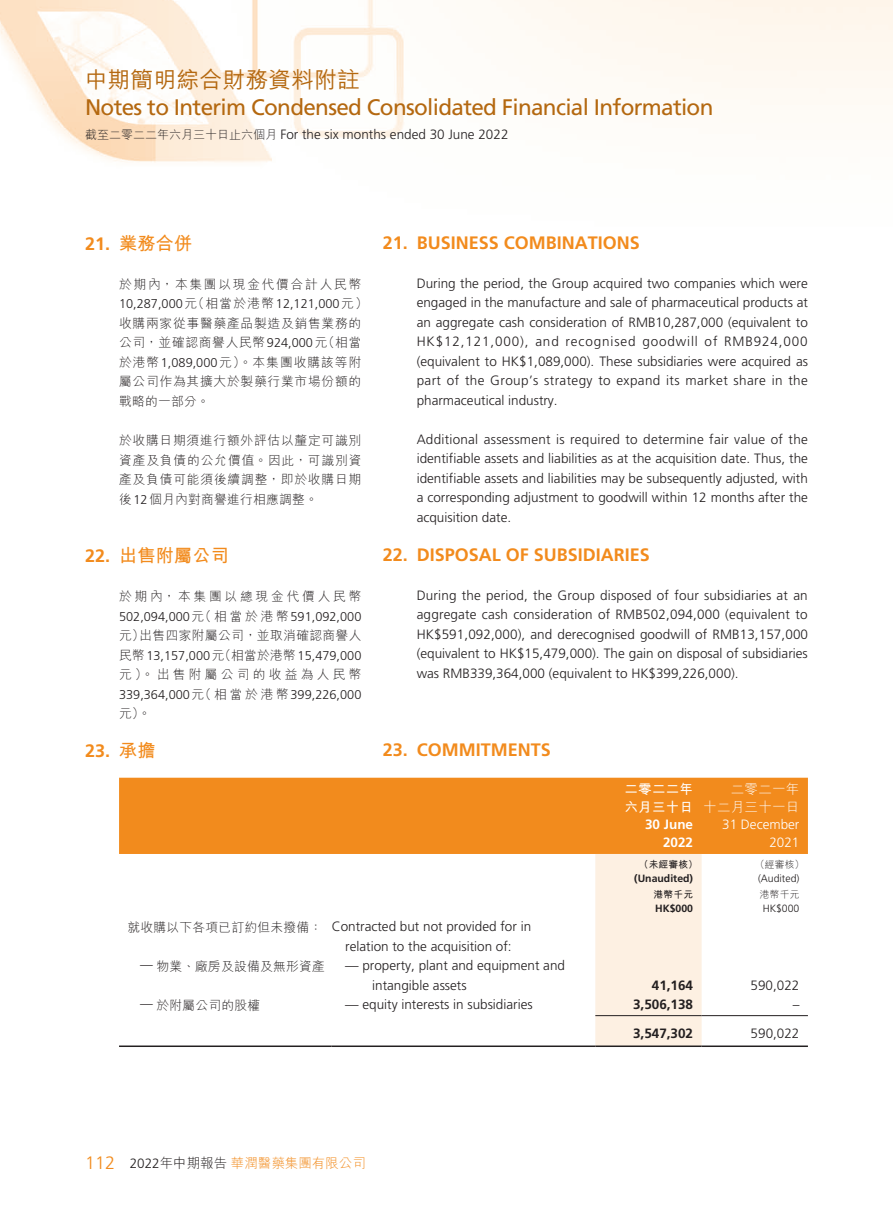
<style>
.page{position:relative;width:893px;height:1212px;background:#fff}
.page>*{position:absolute;margin:0;border:0;box-sizing:border-box;transform-origin:0 0}
.t1{font:22.5px "Frutiger LT Std";letter-spacing:-.03em;color:#b46810}
.t2{font:500 22.5px "M Hei HK";letter-spacing:.02em;color:#b46810}
.t3{font:700 18px "Frutiger LT Std";color:#f28b1d}
.t4{font:700 18px "M Hei HK";letter-spacing:.02em;color:#f28b1d}
.t5{font:300 13.5px/19.5px "Frutiger LT Std";color:#231f20;text-align:justify}
.t6{font:700 13.5px "Frutiger LT Std";color:#231f20}
.t7{font:300 13.5px "M Hei HK";color:#f28b1d}
.t8{font:300 13.5px/18px "Frutiger LT Std";color:#fff;text-align:right}
.t9{font:300 13.5px/18px "M Hei HK";letter-spacing:.02em;color:#fff;text-align:right}
.t10{font:700 13.5px/18px "M Hei HK";letter-spacing:.02em;color:#fff}
.t11{font:700 13.5px/18px "Frutiger LT Std";color:#fff;text-align:right}
.t12{font:300 12.75px/19.5px "M Hei HK";letter-spacing:.065em;color:#231f20;text-align:justify}
.t13{font:300 12.75px "Frutiger LT Std";color:#231f20}
.t14{font:300 12.75px "M Hei HK";letter-spacing:.02em;color:#231f20}
.t15{font:300 12.75px "M Hei HK";letter-spacing:.03em;color:#231f20}
.t16{font:300 12.75px "M Hei HK";letter-spacing:.135em;color:#231f20}
.t17{font:300 12.75px "M Hei HK";letter-spacing:.215em;color:#231f20}
.t18{font:300 12.75px "M Hei HK";letter-spacing:.255em;color:#231f20}
.t19{font:700 10.5px "Frutiger LT Std";color:#231f20}
.t20{font:300 10.5px "Frutiger LT Std";color:#231f20}
.t21{font:700 9.75px "M Hei HK";letter-spacing:.02em;color:#231f20}
.t22{font:300 9.75px "M Hei HK";letter-spacing:.02em;color:#231f20}
.s1{font-family:"M Hei HK";font-size:12px}
.s2{font-family:"Frutiger LT Std"}
.s3{font-family:"M Hei HK"}
.s4{font-family:"M Hei HK";font-size:12.75px}
.s5{font-family:"Frutiger LT Std";font-size:18px}
.s6{font-family:"Frutiger LT Std";color:#231f20}
.s7{color:#231f20}
</style>
<div class="page">
<img style="left:0;top:0;width:893px;height:1017px">
<div style="left:119px;top:778px;width:689px;height:76px;background:#f28b1d"></div>
<div style="left:595px;top:854px;width:107px;height:191px;background:#fdf0e2"></div>
<hr style="left:595px;top:1015px;width:107px;height:1px;background:#231f20">
<hr style="left:702px;top:1015px;width:106px;height:1px;background:#231f20">
<hr style="left:119px;top:1045px;width:213px;height:2px;background:#231f20">
<hr style="left:332px;top:1045px;width:263px;height:2px;background:#231f20">
<hr style="left:595px;top:1045px;width:107px;height:2px;background:#231f20">
<hr style="left:702px;top:1045px;width:106px;height:2px;background:#231f20">
<h1 class="t2" style="left:85px;top:64px;width:276px">中期簡明綜合財務資料附註</h1>
<h1 class="t1" style="left:85px;top:94px;width:630px">Notes to Interim Condensed Consolidated Financial Information</h1>
<p class="t5" style="left:85px;top:125px;width:425px"><span class="s1">截至二零二二年六月三十日止六個月</span> For the six months ended 30 June 2022</p>
<h2 class="t4" style="left:85px;top:230px;width:109px"><span class="s2">21.</span> 業務合併</h2>
<p class="t16" style="left:119px;top:278px;width:244px">於期內，本集團以現金代價合計人民幣</p>
<p class="t13" style="left:119px;top:297px;width:250px">10,287,000<span class="s3">元（相當於港幣</span>12,121,000<span class="s3">元）</span></p>
<p class="t12" style="left:119px;top:313px;width:244px">收購兩家從事醫藥產品製造及銷售業務的公司，並確認商譽人民幣<span class="s2">924,000</span>元（相當於港幣<span class="s2">1,089,000</span>元）。本集團收購該等附屬公司作為其擴大於製藥行業市場份額的戰略的一部分。</p>
<p class="t12" style="left:119px;top:430px;width:244px">於收購日期須進行額外評估以釐定可識別資產及負債的公允價值。因此，可識別資產及負債可能須後續調整，即於收購日期後<span class="s2">12</span>個月內對商譽進行相應調整。</p>
<h2 class="t4" style="left:85px;top:542px;width:145px"><span class="s2">22.</span> 出售附屬公司</h2>
<p class="t17" style="left:119px;top:590px;width:244px">於期內，本集團以總現金代價人民幣</p>
<p class="t13" style="left:119px;top:609px;width:244px">502,094,000<span class="s3">元（相當於港幣</span>591,092,000</p>
<p class="t15" style="left:119px;top:629px;width:244px">元）出售四家附屬公司，並取消確認商譽人</p>
<p class="t13" style="left:119px;top:648px;width:244px"><span class="s3">民幣</span>13,157,000<span class="s3">元（相當於港幣</span>15,479,000</p>
<p class="t18" style="left:119px;top:668px;width:244px">元）。出售附屬公司的收益為人民幣</p>
<p class="t13" style="left:119px;top:687px;width:244px">339,364,000<span class="s3">元（相當於港幣</span>399,226,000</p>
<p class="t12" style="left:119px;top:703px;width:33px">元）。</p>
<h2 class="t3" style="left:85px;top:740px;width:72px">23. <span class="s3">承擔</span></h2>
<h2 class="t3" style="left:383px;top:232px;width:259px">21. BUSINESS COMBINATIONS</h2>
<p class="t5" style="left:417px;top:274px;width:393px">During the period, the Group acquired two companies which were engaged in the manufacture and sale of pharmaceutical products at an aggregate cash consideration of RMB10,287,000 (equivalent to HK$12,121,000), and recognised goodwill of RMB924,000 (equivalent to HK$1,089,000). These subsidiaries were acquired as part of the Group’s strategy to expand its market share in the pharmaceutical industry.</p>
<p class="t5" style="left:417px;top:430px;width:393px">Additional assessment is required to determine fair value of the identifiable assets and liabilities as at the acquisition date. Thus, the identifiable assets and liabilities may be subsequently adjusted, with a corresponding adjustment to goodwill within 12 months after the acquisition date.</p>
<h2 class="t3" style="left:383px;top:544px;width:269px">22. DISPOSAL OF SUBSIDIARIES</h2>
<p class="t5" style="left:417px;top:586px;width:393px">During the period, the Group disposed of four subsidiaries at an aggregate cash consideration of RMB502,094,000 (equivalent to HK$591,092,000), and derecognised goodwill of RMB13,157,000 (equivalent to HK$15,479,000). The gain on disposal of subsidiaries was RMB339,364,000 (equivalent to HK$399,226,000).</p>
<h2 class="t3" style="left:383px;top:739px;width:170px">23. COMMITMENTS</h2>
<p class="t10" style="left:624px;top:779px;width:70px">二零二二年六月三十日</p>
<p class="t9" style="left:703px;top:780px;width:98px">二零二一年<br>十二月三十一日</p>
<p class="t11" style="left:645px;top:816px;width:50px">30 June<br>2022</p>
<p class="t8" style="left:722px;top:816px;width:79px">31 December<br>2021</p>
<p class="t21" style="left:639px;top:857px;width:61px">（未經審核）</p>
<p class="t22" style="left:755px;top:859px;width:51px">（經審核）</p>
<p class="t19" style="left:634px;top:872px;width:60px">(Unaudited)</p>
<p class="t20" style="left:758px;top:872px;width:43px">(Audited)</p>
<p class="t21" style="left:653px;top:887px;width:41px">港幣千元</p>
<p class="t22" style="left:760px;top:889px;width:41px">港幣千元</p>
<p class="t19" style="left:655px;top:902px;width:39px">HK$000</p>
<p class="t20" style="left:763px;top:902px;width:38px">HK$000</p>
<p class="t5" style="left:345px;top:917px;width:188px;text-indent:-218px"><span class="s4">就收購以下各項已訂約但未撥備：</span> Contracted but not provided for in relation to the acquisition of:</p>
<p class="t14" style="left:140px;top:960px;width:186px"><span class="s2">—</span> 物業、廠房及設備及無形資產</p>
<p class="t5" style="left:372px;top:956px;width:194px;text-indent:-27px">— property, plant and equipment and intangible assets</p>
<p class="t6" style="left:652px;top:977px;width:43px">41,164</p>
<p class="t5" style="left:751px;top:975px;width:50px">590,022</p>
<p class="t14" style="left:140px;top:999px;width:122px"><span class="s2">—</span> 於附屬公司的股權</p>
<p class="t5" style="left:345px;top:995px;width:189px">— equity interests in subsidiaries</p>
<p class="t6" style="left:633px;top:996px;width:62px">3,506,138</p>
<p class="t5" style="left:793px;top:995px;width:8px">–</p>
<p class="t6" style="left:633px;top:1026px;width:62px">3,547,302</p>
<p class="t5" style="left:751px;top:1024px;width:50px">590,022</p>
<p class="t7" style="left:85px;top:1156px;width:282px"><span class="s5">112</span> <span class="s6">2022</span><span class="s7">年中期報告</span>華潤醫藥集團有限公司</p>
</div>
